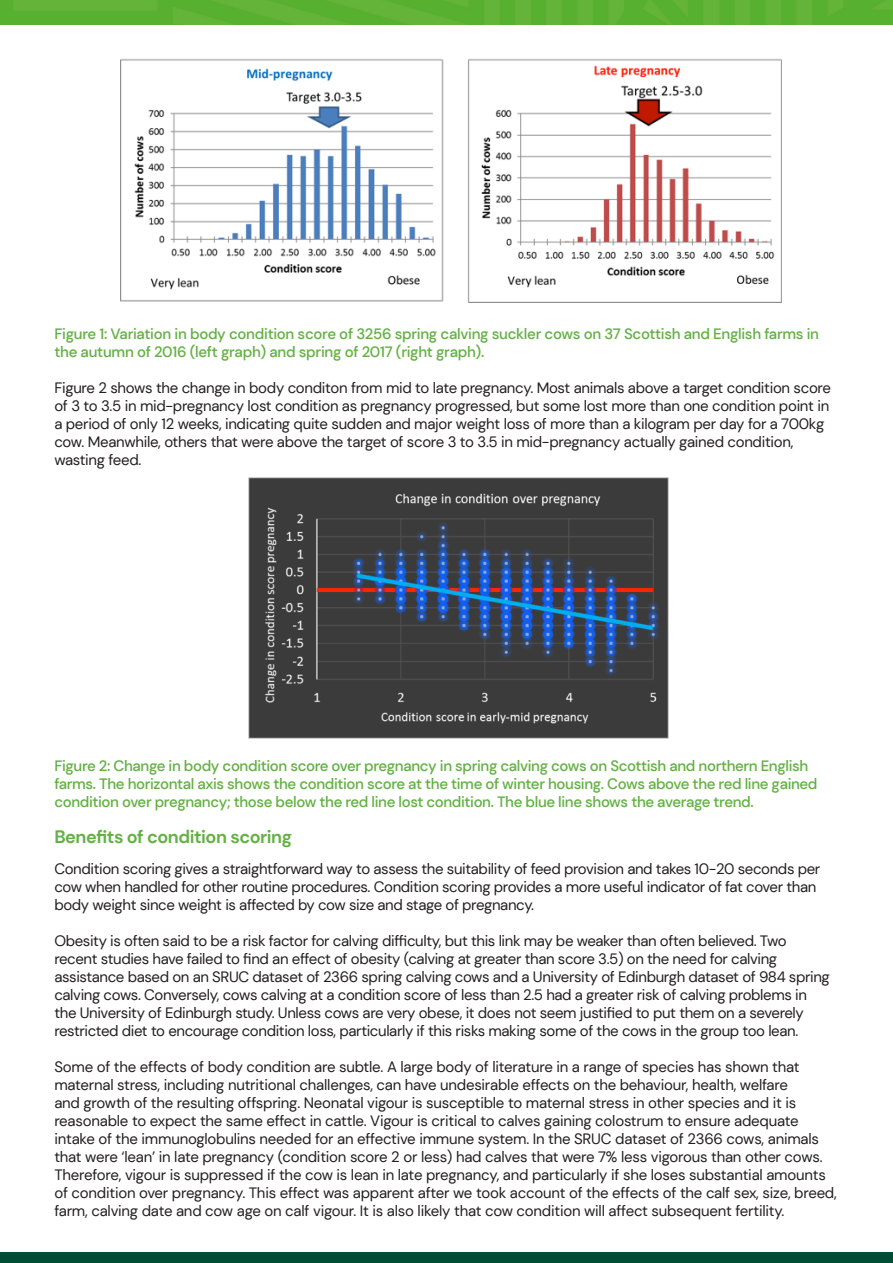
<style>
.page{position:relative;width:893px;height:1263px;background:#fff}
.page>*{position:absolute;margin:0;border:0;box-sizing:border-box;transform-origin:0 0}
.t1{font:700 18px "DM Sans";letter-spacing:-.025em;color:#63b143}
.t2{font:15px/18px "DM Sans";letter-spacing:-.025em;color:#231f20}
.t3{font:500 15px/18px "DM Sans";letter-spacing:-.025em;color:#63b143}
</style>
<div class="page">
<div style="left:0;top:1252px;width:893px;height:11px;background:#004d36"></div>
<img style="left:0;top:0;width:893px;height:25px">
<img style="left:121px;top:59px;width:661px;height:243px">
<img style="left:248px;top:477px;width:420px;height:261px">
<p class="t3" style="left:54px;top:325px;width:766px">Figure 1: Variation in body condition score of 3256 spring calving suckler cows on 37 Scottish and English farms in the autumn of 2016 (left graph) and spring of 2017 (right graph).</p>
<p class="t2" style="left:54px;top:379px;width:778px">Figure 2 shows the change in body conditon from mid to late pregnancy. Most animals above a target condition score of 3 to 3.5 in mid-pregnancy lost condition as pregnancy progressed, but some lost more than one condition point in a period of only 12 weeks, indicating quite sudden and major weight loss of more than a kilogram per day for a 700kg cow. Meanwhile, others that were above the target of score 3 to 3.5 in mid-pregnancy actually gained condition, wasting feed.</p>
<p class="t3" style="left:54px;top:757px;width:765px">Figure 2: Change in body condition score over pregnancy in spring calving cows on Scottish and northern English farms. The horizontal axis shows the condition score at the time of winter housing. Cows above the red line gained condition over pregnancy; those below the red line lost condition. The blue line shows the average trend.</p>
<p class="t1" style="left:54px;top:825px;width:239px">Benefits of condition scoring</p>
<p class="t2" style="left:54px;top:859px;width:767px">Condition scoring gives a straightforward way to assess the suitability of feed provision and takes 10-20 seconds per cow when handled for other routine procedures. Condition scoring provides a more useful indicator of fat cover than body weight since weight is affected by cow size and stage of pregnancy.</p>
<p class="t2" style="left:54px;top:931px;width:777px">Obesity is often said to be a risk factor for calving difficulty, but this link may be weaker than often believed. Two recent studies have failed to find an effect of obesity (calving at greater than score 3.5) on the need for calving assistance based on an SRUC dataset of 2366 spring calving cows and a University of Edinburgh dataset of 984 spring calving cows. Conversely, cows calving at a condition score of less than 2.5 had a greater risk of calving problems in the University of Edinburgh study. Unless cows are very obese, it does not seem justified to put them on a severely restricted diet to encourage condition loss, particularly if this risks making some of the cows in the group too lean.</p>
<p class="t2" style="left:54px;top:1057px;width:784px">Some of the effects of body condition are subtle. A large body of literature in a range of species has shown that maternal stress, including nutritional challenges, can have undesirable effects on the behaviour, health, welfare<br>and growth of the resulting offspring. Neonatal vigour is susceptible to maternal stress in other species and it is reasonable to expect the same effect in cattle. Vigour is critical to calves gaining colostrum to ensure adequate intake of the immunoglobulins needed for an effective immune system. In the SRUC dataset of 2366 cows, animals that were ‘lean’ in late pregnancy (condition score 2 or less) had calves that were 7% less vigorous than other cows.<br>Therefore, vigour is suppressed if the cow is lean in late pregnancy, and particularly if she loses substantial amounts of condition over pregnancy. This effect was apparent after we took account of the effects of the calf sex, size, breed, farm, calving date and cow age on calf vigour. It is also likely that cow condition will affect subsequent fertility.</p>
</div>
